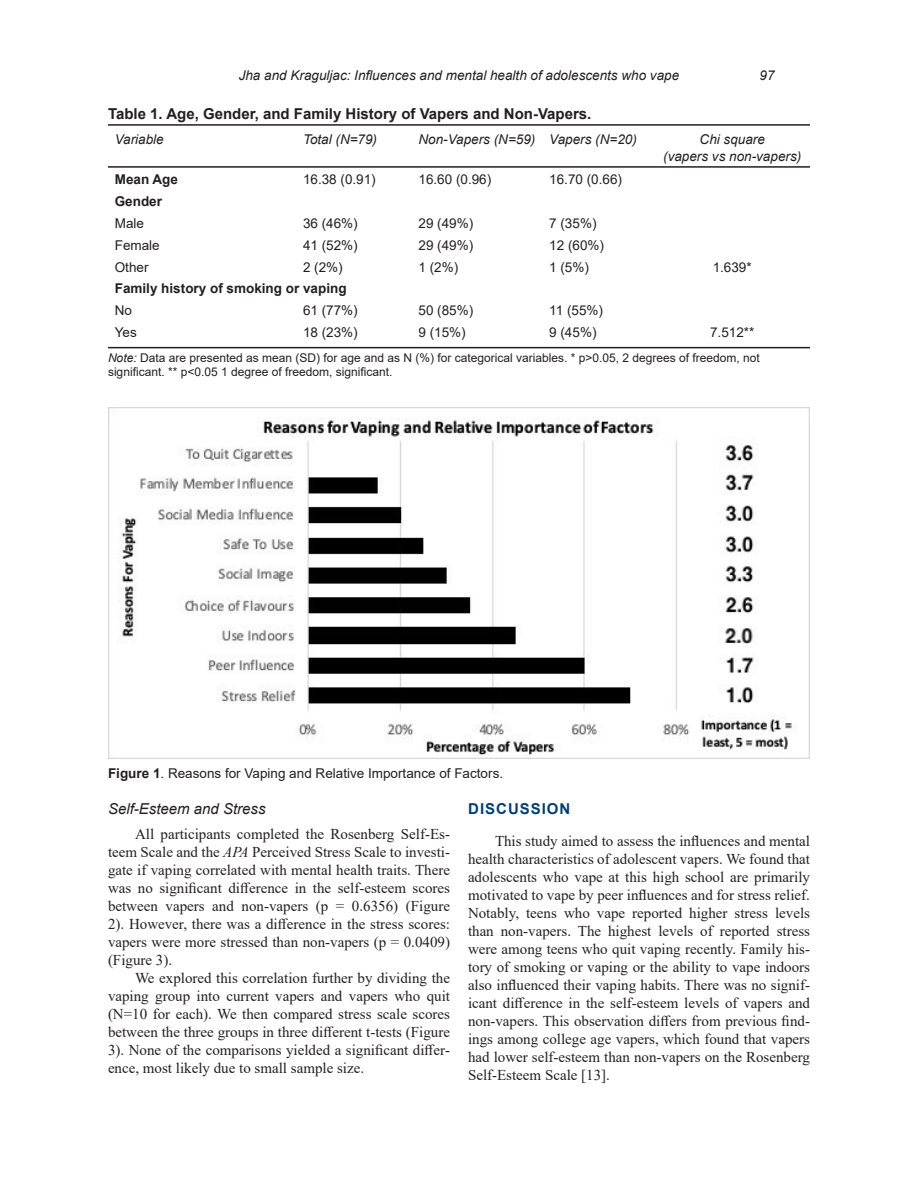
<style>
.page{position:relative;width:918px;height:1188px;background:#fff}
.page>*{position:absolute;margin:0;border:0;box-sizing:border-box;transform-origin:0 0}
.t1{font:15px/18px "Times New Roman";color:#231f20;text-align:justify}
.t2{font:700 15px "Arial";color:#231f20}
.t3{font:italic 15px "Arial";color:#231f20}
.t4{font:700 15px "Arial";letter-spacing:.065em;color:#003d76}
.t5{font:13.5px "Arial";color:#231f20}
.t6{font:italic 13.5px/16.2px "Arial";color:#231f20;text-align:center}
.t7{font:700 13.5px "Arial";color:#231f20}
.t8{font:12px/14.4px "Arial";color:#231f20}
.s1{font-style:italic}
.s2{font-weight:700}
</style>
<div class="page">
<hr style="left:108px;top:124px;width:702px;height:2px;background:#231f20">
<hr style="left:108px;top:166px;width:702px;height:2px;background:#231f20">
<hr style="left:108px;top:347px;width:702px;height:1px;background:#231f20">
<img style="left:108px;top:407px;width:702px;height:351px">
<p class="t6" style="left:239px;top:67px;width:442px">Jha and Kraguljac: Influences and mental health of adolescents who vape</p>
<p class="t6" style="left:760px;top:67px;width:17px">97</p>
<p class="t2" style="left:108px;top:103px;width:485px">Table 1. Age, Gender, and Family History of Vapers and Non-Vapers.</p>
<p class="t6" style="left:115px;top:132px;width:51px">Variable</p>
<p class="t6" style="left:303px;top:132px;width:76px">Total (N=79)</p>
<p class="t6" style="left:419px;top:132px;width:220px">Non-Vapers (N=59) Vapers (N=20)</p>
<p class="t6" style="left:663px;top:132px;width:140px">Chi square<br>(vapers vs non-vapers)</p>
<p class="t7" style="left:115px;top:170px;width:65px">Mean Age</p>
<p class="t5" style="left:303px;top:170px;width:74px">16.38 (0.91)</p>
<p class="t5" style="left:419px;top:170px;width:74px">16.60 (0.96)</p>
<p class="t5" style="left:549px;top:170px;width:74px">16.70 (0.66)</p>
<p class="t7" style="left:115px;top:192px;width:49px">Gender</p>
<p class="t5" style="left:115px;top:214px;width:31px">Male</p>
<p class="t5" style="left:303px;top:214px;width:56px">36 (46%)</p>
<p class="t5" style="left:419px;top:214px;width:56px">29 (49%)</p>
<p class="t5" style="left:549px;top:214px;width:49px">7 (35%)</p>
<p class="t5" style="left:115px;top:236px;width:47px">Female</p>
<p class="t5" style="left:303px;top:236px;width:56px">41 (52%)</p>
<p class="t5" style="left:419px;top:236px;width:56px">29 (49%)</p>
<p class="t5" style="left:549px;top:236px;width:56px">12 (60%)</p>
<p class="t5" style="left:115px;top:258px;width:35px">Other</p>
<p class="t5" style="left:303px;top:258px;width:41px">2 (2%)</p>
<p class="t5" style="left:419px;top:258px;width:41px">1 (2%)</p>
<p class="t5" style="left:549px;top:258px;width:41px">1 (5%)</p>
<p class="t5" style="left:713px;top:258px;width:41px">1.639*</p>
<p class="t7" style="left:115px;top:279px;width:233px">Family history of smoking or vaping</p>
<p class="t5" style="left:115px;top:301px;width:19px">No</p>
<p class="t5" style="left:303px;top:301px;width:56px">61 (77%)</p>
<p class="t5" style="left:419px;top:301px;width:56px">50 (85%)</p>
<p class="t5" style="left:549px;top:301px;width:55px">11 (55%)</p>
<p class="t5" style="left:115px;top:323px;width:24px">Yes</p>
<p class="t5" style="left:303px;top:323px;width:56px">18 (23%)</p>
<p class="t5" style="left:419px;top:323px;width:49px">9 (15%)</p>
<p class="t5" style="left:549px;top:323px;width:49px">9 (45%)</p>
<p class="t5" style="left:710px;top:323px;width:46px">7.512**</p>
<p class="t8" style="left:108px;top:350px;width:653px"><span class="s1">Note:</span> Data are presented as mean (SD) for age and as N (%) for categorical variables. * p&gt;0.05, 2 degrees of freedom, not significant. ** p&lt;0.05 1 degree of freedom, significant.</p>
<p class="t5" style="left:108px;top:764px;width:397px"><span class="s2">Figure 1</span>. Reasons for Vaping and Relative Importance of Factors.</p>
<p class="t3" style="left:108px;top:799px;width:159px">Self-Esteem and Stress</p>
<p class="t1" style="left:108px;top:824px;width:344px;text-indent:27px">All participants completed the Rosenberg Self-Es&shy;teem Scale and the <span class="s1">APA</span> Perceived Stress Scale to investi&shy;gate if vaping correlated with mental health traits. There was no significant difference in the self-esteem scores between vapers and non-vapers (p = 0.6356) (Figure 2). However, there was a difference in the stress scores: vapers were more stressed than non-vapers (p = 0.0409) (Figure 3).</p>
<p class="t1" style="left:108px;top:968px;width:344px;text-indent:27px">We explored this correlation further by dividing the vaping group into current vapers and vapers who quit (N=10 for each). We then compared stress scale scores between the three groups in three different t-tests (Figure 3). None of the comparisons yielded a significant differ&shy;ence, most likely due to small sample size.</p>
<p class="t4" style="left:468px;top:798px;width:104px">DISCUSSION</p>
<p class="t1" style="left:468px;top:831px;width:344px;text-indent:27px">This study aimed to assess the influences and mental health characteristics of adolescent vapers. We found that adolescents who vape at this high school are primarily motivated to vape by peer influences and for stress relief.<br>Notably, teens who vape reported higher stress levels than non-vapers. The highest levels of reported stress were among teens who quit vaping recently. Family his&shy;tory of smoking or vaping or the ability to vape indoors also influenced their vaping habits. There was no signif&shy;icant difference in the self-esteem levels of vapers and non-vapers. This observation differs from previous find&shy;ings among college age vapers, which found that vapers had lower self-esteem than non-vapers on the Rosenberg Self-Esteem Scale [13].</p>
</div>
